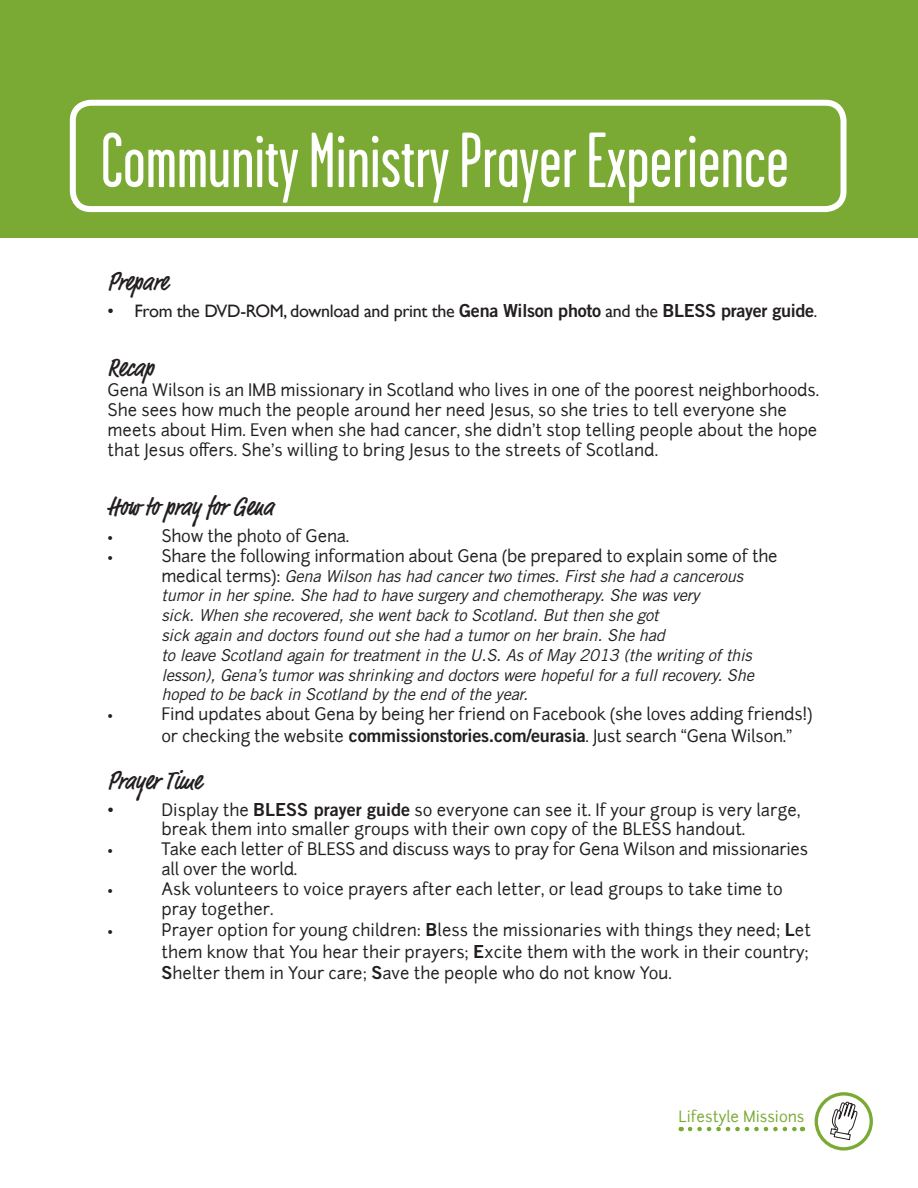
<style>
.page{position:relative;width:918px;height:1188px;background:#fff}
.page>*{position:absolute;margin:0;border:0;box-sizing:border-box;transform-origin:0 0}
.t1{font:78px "Garage Gothic";color:#fff}
.t2{font:500 condensed 27px "Market";color:#231f20}
.t3{font:18px "Gill Sans";letter-spacing:-.015em;color:#231f20}
.t4{font:16.5px/19.8px "Junction";color:#231f20}
.t5{font:italic 16.5px/19.8px "Trade Gothic LT Std";letter-spacing:-.015em;color:#231f20}
.t6{font:15px "Junction";color:#7aaa33}
.s1{font-family:"Trade Gothic LT Std Bd 2"}
.s2{font-family:"Junction";font-size:16.5px}
.s3{font-family:"Junction";font-style:normal}
.s4{font-family:"Trade Gothic LT Std Bd 2";font-size:18px}
</style>
<div class="page">
<div style="left:815px;top:1092px;width:58px;height:59px;border:3px solid #7aaa33;border-radius:50%"></div>
<div style="left:0;top:0;width:918px;height:238px;background:#7aaa33"></div>
<div style="left:70px;top:100px;width:777px;height:112px;border:6px solid #fff;border-radius:18px"></div>
<svg style="left:690px;top:1127px;width:113px;height:4px"></svg>
<svg style="left:830px;top:1102px;width:28px;height:39px"></svg>
<p class="t1" style="left:101px;top:120px;width:690px">Community Ministry Prayer Experience</p>
<p class="t2" style="left:108px;top:265px;width:62px">Prepare</p>
<p class="t3" style="left:108px;top:300px;width:711px">• From the DVD-ROM, download and print the <span class="s1">Gena Wilson photo</span> and the <span class="s1">BLESS prayer guide</span><span class="s2">.</span></p>
<p class="t2" style="left:108px;top:352px;width:48px">Recap</p>
<p class="t4" style="left:108px;top:380px;width:713px">Gena Wilson is an IMB missionary in Scotland who lives in one of the poorest neighborhoods.<br>She sees how much the people around her need Jesus, so she tries to tell everyone she meets about Him. Even when she had cancer, she didn’t stop telling people about the hope that Jesus offers. She’s willing to bring Jesus to the streets of Scotland.</p>
<p class="t2" style="left:108px;top:490px;width:167px">How to pray for Gena</p>
<p class="t4" style="left:108px;top:526px;width:7px">•</p>
<p class="t4" style="left:162px;top:526px;width:189px">Show the photo of Gena.</p>
<p class="t4" style="left:108px;top:546px;width:7px">•</p>
<p class="t5" style="left:162px;top:546px;width:618px"><span class="s3">Share the following information about Gena (be prepared to explain some of the medical terms):</span> Gena Wilson has had cancer two times. First she had a cancerous tumor in her spine. She had to have surgery and chemotherapy. She was very<br>sick. When she recovered, she went back to Scotland. But then she got<br>sick again and doctors found out she had a tumor on her brain. She had</p>
<p class="t5" style="left:162px;top:645px;width:594px">to leave Scotland again for treatment in the U.S. As of May 2013 (the writing of this lesson), Gena’s tumor was shrinking and doctors were hopeful for a full recovery. She hoped to be back in Scotland by the end of the year.</p>
<p class="t4" style="left:108px;top:704px;width:7px">•</p>
<p class="t4" style="left:162px;top:703px;width:653px;line-height:21.6px">Find updates about Gena by being her friend on Facebook (she loves adding friends!) or checking the website <span class="s4">commissionstories.com/eurasia</span>. Just search “Gena Wilson.”</p>
<p class="t2" style="left:108px;top:764px;width:96px">Prayer Time</p>
<p class="t3" style="left:108px;top:799px;width:8px">•</p>
<p class="t4" style="left:162px;top:800px;width:640px">Display the <span class="s4">BLESS prayer guide</span> so everyone can see it. If your group is very large, break them into smaller groups with their own copy of the BLESS handout.</p>
<p class="t4" style="left:108px;top:839px;width:7px">•</p>
<p class="t4" style="left:162px;top:839px;width:648px">Take each letter of BLESS and discuss ways to pray for Gena Wilson and missionaries all over the world.</p>
<p class="t4" style="left:108px;top:879px;width:7px">•</p>
<p class="t4" style="left:162px;top:879px;width:623px">Ask volunteers to voice prayers after each letter, or lead groups to take time to pray together.</p>
<p class="t4" style="left:108px;top:920px;width:7px">•</p>
<p class="t4" style="left:162px;top:919px;width:651px;line-height:21.6px">Prayer option for young children: <span class="s4">B</span>less the missionaries with things they need; <span class="s4">L</span>et them know that You hear their prayers; <span class="s4">E</span>xcite them with the work in their country;<br><span class="s4">S</span>helter them in Your care; <span class="s4">S</span>ave the people who do not know You.</p>
<p class="t6" style="left:678px;top:1107px;width:127px">Lifestyle Missions</p>
</div>
